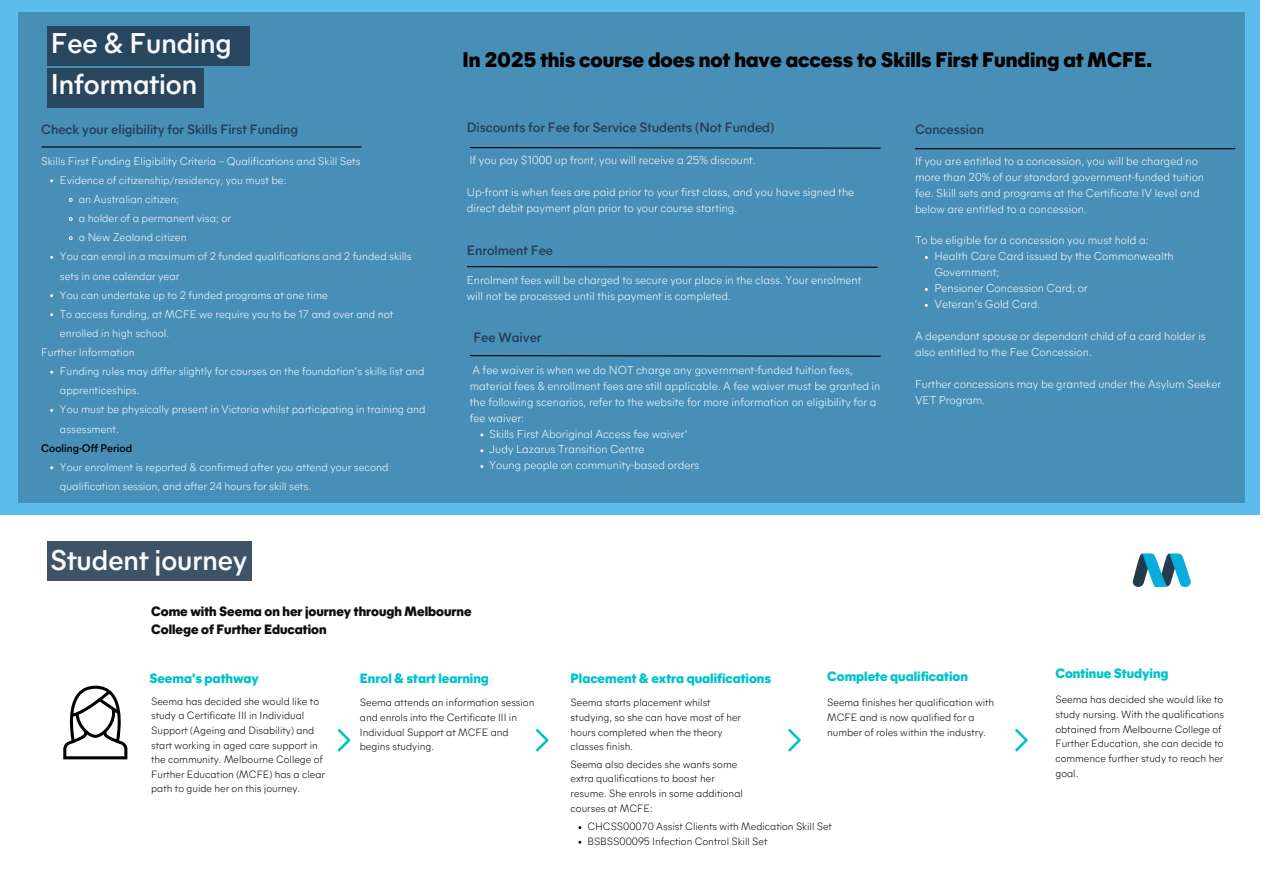
<style>
.page{position:relative;width:1263px;height:893px;background:#fff}
.page>*{position:absolute;margin:0;border:0;box-sizing:border-box;transform-origin:0 0}
.t1{font:600 28.5px "Mier A";color:#f9fafd}
.t2{font:800 21px "Mier A";color:#000}
.t3{font:600 13.5px "Mier A";color:#263d54}
.t4{font:800 13.5px "Mier A";color:#00c2cb}
.t5{font:800 13.5px/18.6px "Mier A";color:#100f0d}
.t6{font:300 11.4px/15.9px "Mier A";color:#fff}
.t7{font:300 11.02px/19.1px "Mier A";color:#fff}
.t8{font:600 11.02px "Mier A";color:#000}
.t9{font:300 10.5px/14.6px "Mier A";color:#000}
</style>
<div class="page">
<div style="left:47px;top:541px;width:205px;height:39px;background:#3e5367"></div>
<svg style="left:63px;top:685px;width:64px;height:74px"></svg>
<svg style="left:338px;top:728px;width:12px;height:23px"></svg>
<svg style="left:536px;top:728px;width:12px;height:23px"></svg>
<svg style="left:788px;top:728px;width:13px;height:23px"></svg>
<svg style="left:1015px;top:728px;width:13px;height:23px"></svg>
<img style="left:1132px;top:553px;width:59px;height:34px">
<div style="left:0;top:0;width:1260px;height:514px;background:#5bbced"></div>
<div style="left:18px;top:12px;width:1227px;height:490px;background:#488fb7"></div>
<div style="left:47px;top:68px;width:157px;height:39px;background:#29465f"></div>
<hr style="left:42px;top:146px;width:319px;height:2px;background:#000">
<svg style="left:470px;top:147px;width:411px;height:2px"></svg>
<hr style="left:915px;top:148px;width:320px;height:1px;background:#000">
<svg style="left:69px;top:198px;width:4px;height:4px"></svg>
<svg style="left:69px;top:217px;width:4px;height:4px"></svg>
<svg style="left:69px;top:236px;width:4px;height:4px"></svg>
<svg style="left:470px;top:355px;width:411px;height:2px"></svg>
<svg style="left:467px;top:266px;width:411px;height:2px"></svg>
<p class="t1" style="left:51px;top:31px;width:182px">Fee &amp; Funding</p>
<p class="t1" style="left:51px;top:73px;width:148px">Information</p>
<p class="t3" style="left:41px;top:124px;width:258px">Check your eligibility for Skills First Funding</p>
<h3 class="t7" style="left:41px;top:152px;width:321px">Skills First Funding Eligibility Criteria – Qualifications and Skill Sets</h3>
<p class="t7" style="left:60px;top:172px;width:228px">Evidence of citizenship/residency, you must be:</p>
<p class="t7" style="left:79px;top:191px;width:102px">an Australian citizen;</p>
<p class="t7" style="left:79px;top:210px;width:154px">a holder of a permanent visa; or</p>
<p class="t7" style="left:79px;top:229px;width:109px">a New Zealand citizen</p>
<p class="t7" style="left:60px;top:248px;width:353px">You can enrol in a maximum of 2 funded qualifications and 2 funded skills sets in one calendar year</p>
<p class="t7" style="left:60px;top:286px;width:269px">You can undertake up to 2 funded programs at one time</p>
<p class="t7" style="left:60px;top:305px;width:335px">To access funding, at MCFE we require you to be 17 and over and not enrolled in high school.</p>
<p class="t7" style="left:41px;top:344px;width:95px">Further Information</p>
<p class="t7" style="left:60px;top:363px;width:366px">Funding rules may differ slightly for courses on the foundation’s skills list and apprenticeships.</p>
<p class="t7" style="left:60px;top:401px;width:367px">You must be physically present in Victoria whilst participating in training and assessment.</p>
<p class="t8" style="left:41px;top:443px;width:92px">Cooling-Off Period</p>
<p class="t7" style="left:60px;top:458px;width:330px">Your enrolment is reported &amp; confirmed after you attend your second qualification session, and after 24 hours for skill sets.</p>
<h1 class="t1" style="left:50px;top:548px;width:199px">Student journey</h1>
<p class="t2" style="left:462px;top:51px;width:691px">In 2025 this course does not have access to Skills First Funding at MCFE.</p>
<p class="t3" style="left:467px;top:122px;width:309px">Discounts for Fee for Service Students (Not Funded)</p>
<p class="t3" style="left:915px;top:124px;width:71px">Concession</p>
<p class="t6" style="left:469px;top:154px;width:288px">If you pay $1000 up front, you will receive a 25% discount.</p>
<p class="t6" style="left:467px;top:185px;width:389px">Up-front is when fees are paid prior to your first class, and you have signed the direct debit payment plan prior to your course starting.</p>
<p class="t6" style="left:915px;top:154px;width:291px">If you are entitled to a concession, you will be charged no more than 20% of our standard government-funded tuition fee. Skill sets and programs at the Certificate IV level and below are entitled to a concession.</p>
<p class="t6" style="left:915px;top:233px;width:235px">To be eligible for a concession you must hold a:</p>
<p class="t6" style="left:934px;top:249px;width:241px">Health Care Card issued by the Commonwealth<br>Government;</p>
<h4 class="t6" style="left:934px;top:281px;width:155px">Pensioner Concession Card; or</h4>
<p class="t6" style="left:934px;top:297px;width:107px">Veteran’s Gold Card.</p>
<p class="t6" style="left:915px;top:329px;width:292px">A dependant spouse or dependant child of a card holder is also entitled to the Fee Concession.</p>
<h1 class="t6" style="left:915px;top:377px;width:308px">Further concessions may be granted under the Asylum Seeker<br>VET Program.</h1>
<h3 class="t3" style="left:467px;top:245px;width:88px">Enrolment Fee</h3>
<p class="t6" style="left:467px;top:273px;width:396px">Enrolment fees will be charged to secure your place in the class. Your enrolment will not be processed until this payment is completed.</p>
<p class="t3" style="left:473px;top:331px;width:70px">Fee Waiver</p>
<h3 class="t6" style="left:470px;top:364px;width:412px">A fee waiver is when we do NOT charge any government-funded tuition fees, material fees &amp; enrollment fees are still applicable. A fee waiver must be granted in the following scenarios, refer to the website for more information on eligibility for a fee waiver:</h3>
<p class="t6" style="left:489px;top:427px;width:200px">Skills First Aboriginal Access fee waiver’</p>
<h3 class="t6" style="left:489px;top:442px;width:157px">Judy Lazarus Transition Centre</h3>
<p class="t6" style="left:489px;top:458px;width:211px">Young people on community-based orders</p>
<h3 class="t5" style="left:151px;top:603px;width:322px">Come with Seema on her journey through Melbourne<br>College of Further Education</h3>
<h2 class="t4" style="left:149px;top:672px;width:111px">Seema's pathway</h2>
<h3 class="t4" style="left:360px;top:672px;width:130px">Enrol &amp; start learning</h3>
<h3 class="t4" style="left:571px;top:672px;width:202px">Placement &amp; extra qualifications</h3>
<p class="t4" style="left:827px;top:670px;width:142px">Complete qualification</p>
<p class="t4" style="left:1055px;top:667px;width:115px">Continue Studying</p>
<h1 class="t9" style="left:151px;top:695px;width:175px">Seema has decided she would like to study a Certificate III in Individual Support (Ageing and Disability) and start working in aged care support in the community. Melbourne College of Further Education (MCFE) has a clear path to guide her on this journey.</h1>
<p class="t9" style="left:360px;top:696px;width:176px">Seema attends an information session and enrols into the Certificate III in<br>Individual Support at MCFE and begins studying.</p>
<p class="t9" style="left:571px;top:696px;width:172px">Seema starts placement whilst studying, so she can have most of her hours completed when the theory classes finish.</p>
<p class="t9" style="left:827px;top:696px;width:169px">Seema finishes her qualification with<br>MCFE and is now qualified for a number of roles within the industry.</p>
<p class="t9" style="left:1055px;top:693px;width:170px">Seema has decided she would like to study nursing. With the qualifications obtained from Melbourne College of<br>Further Education, she can decide to commence further study to reach her goal.</p>
<h3 class="t9" style="left:571px;top:758px;width:174px">Seema also decides she wants some extra qualifications to boost her resume. She enrols in some additional courses at MCFE:</h3>
<p class="t9" style="left:587px;top:820px;width:246px">CHCSS00070 Assist Clients with Medication Skill Set</p>
<p class="t9" style="left:587px;top:835px;width:182px">BSBSS00095 Infection Control Skill Set</p>
</div>
